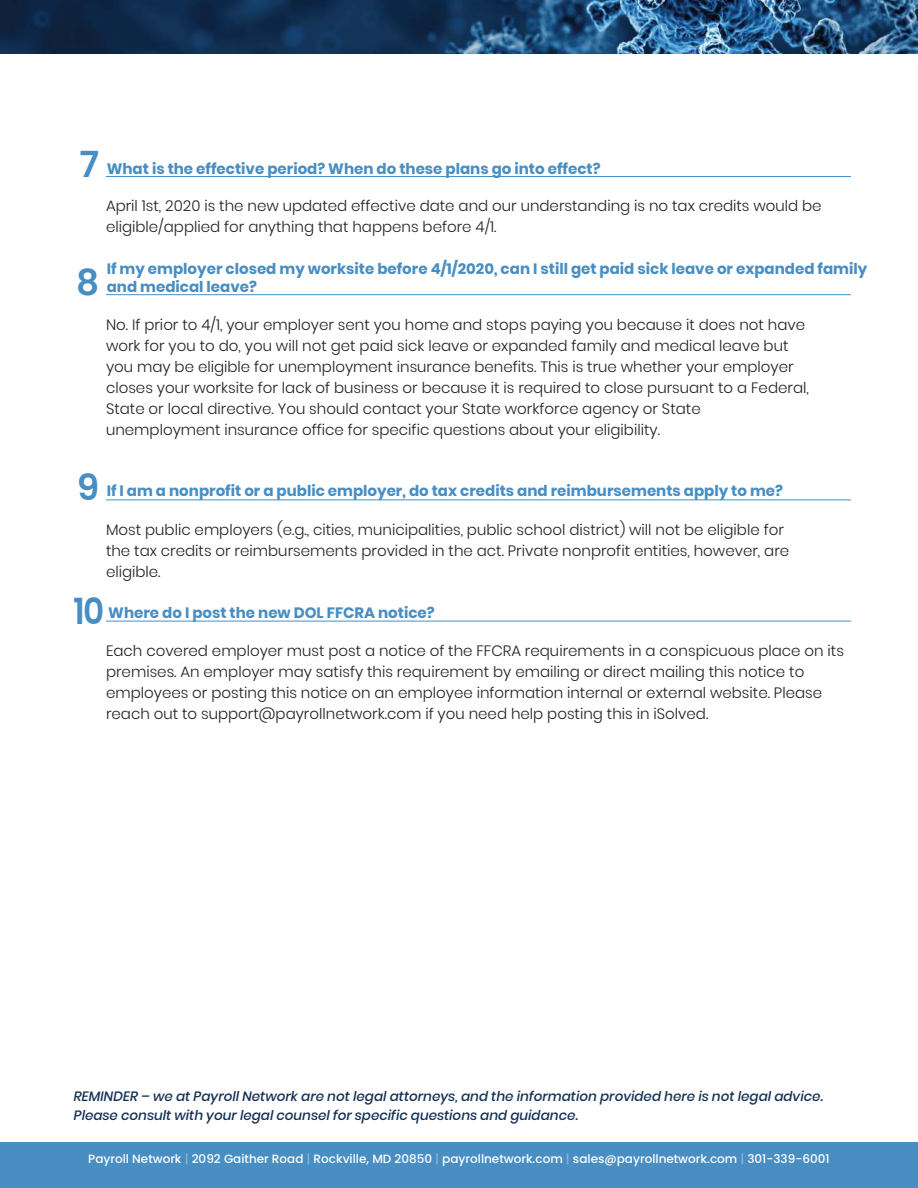
<style>
.page{position:relative;width:918px;height:1188px;background:#fff}
.page>*{position:absolute;margin:0;border:0;box-sizing:border-box;transform-origin:0 0}
.t1{font:600 36px "Poppins";color:#488ec3}
.t2{font:600 36px "Poppins";color:#488ec3;scale:.91 1}
.t3{font:300 15px/21px "Poppins";color:#221f1f}
.t4{font:700 15px/18px "Poppins";color:#488ec3}
.t5{font:italic 500 13.5px/18.9px "Poppins";color:#133156}
.t6{font:500 12px "Poppins";color:#fff}
.s1{color:#8fb2d7}
</style>
<div class="page">
<img style="left:0;top:0;width:918px;height:54px">
<hr style="left:106px;top:176px;width:745px;height:1px;background:#488ec3">
<hr style="left:106px;top:294px;width:745px;height:1px;background:#488ec3">
<hr style="left:106px;top:500px;width:745px;height:1px;background:#488ec3">
<hr style="left:106px;top:621px;width:745px;height:1px;background:#488ec3">
<div style="left:0;top:1143px;width:918px;height:45px;background:#488ec3"></div>
<h1 class="t1" style="left:80px;top:143px;width:21px">7</h1>
<p class="t4" style="left:107px;top:160px;width:495px">What is the effective period? When do these plans go into effect?</p>
<p class="t3" style="left:106px;top:196px;width:717px">April 1st, 2020 is the new updated effective date and our understanding is no tax credits would be eligible/applied for anything that happens before 4/1.</p>
<h1 class="t1" style="left:76px;top:262px;width:25px">8</h1>
<p class="t4" style="left:107px;top:260px;width:762px">If my employer closed my worksite before 4/1/2020, can I still get paid sick leave or expanded family and medical leave?</p>
<p class="t3" style="left:106px;top:314px;width:704px">No. If prior to 4/1, your employer sent you home and stops paying you because it does not have work for you to do, you will not get paid sick leave or expanded family and medical leave but you may be eligible for unemployment insurance benefits. This is true whether your employer closes your worksite for lack of business or because it is required to close pursuant to a Federal, State or local directive. You should contact your State workforce agency or State unemployment insurance office for specific questions about your eligibility.</p>
<h1 class="t1" style="left:77px;top:467px;width:24px">9</h1>
<p class="t4" style="left:107px;top:482px;width:678px">If I am a nonprofit or a public employer, do tax credits and reimbursements apply to me?</p>
<p class="t3" style="left:106px;top:519px;width:685px">Most public employers (e.g., cities, municipalities, public school district) will not be eligible for the tax credits or reimbursements provided in the act. Private nonprofit entities, however, are eligible.</p>
<h1 class="t2" style="left:73px;top:590px;width:36px">10</h1>
<p class="t4" style="left:108px;top:604px;width:328px">Where do I post the new DOL FFCRA notice?</p>
<p class="t3" style="left:106px;top:640px;width:739px">Each covered employer must post a notice of the FFCRA requirements in a conspicuous place on its premises. An employer may satisfy this requirement by emailing or direct mailing this notice to employees or posting this notice on an employee information internal or external website. Please reach out to support@payrollnetwork.com if you need help posting this in iSolved.</p>
<p class="t5" style="left:74px;top:1087px;width:751px">REMINDER – we at Payroll Network are not legal attorneys, and the information provided here is not legal advice.<br>Please consult with your legal counsel for specific questions and guidance.</p>
<p class="t6" style="left:88px;top:1153px;width:743px">Payroll Network <span class="s1">|</span> 2092 Gaither Road <span class="s1">|</span> Rockville, MD 20850 <span class="s1">|</span> payrollnetwork.com <span class="s1">|</span> sales@payrollnetwork.com <span class="s1">|</span> 301-339-6001</p>
</div>
